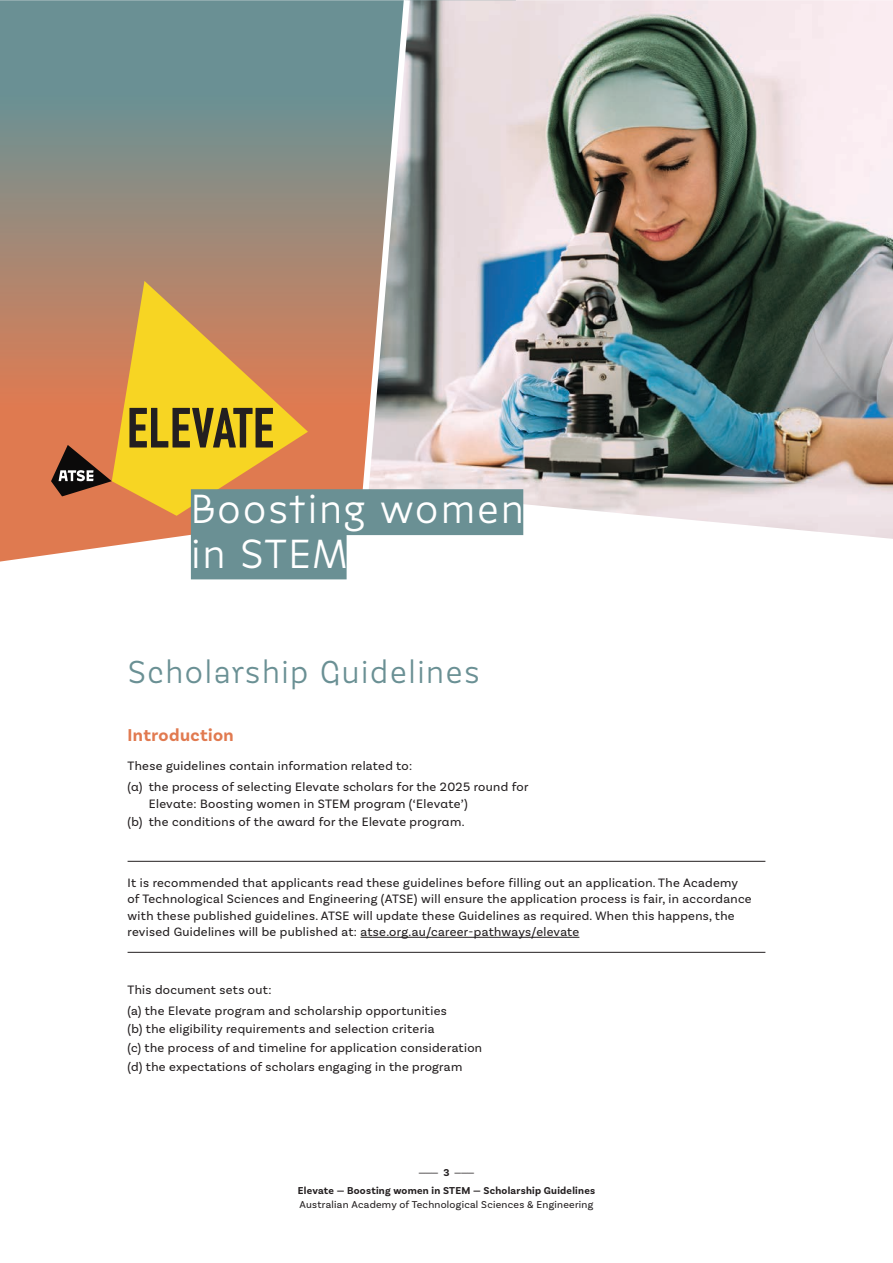
<style>
.page{position:relative;width:893px;height:1263px;background:#fff}
.page>*{position:absolute;margin:0;border:0;box-sizing:border-box;transform-origin:0 0}
.t1{font:40.35px/44.2px "Jaroslav";letter-spacing:.025em;color:#fff}
.t2{font:31.5px "Jaroslav";letter-spacing:.025em;color:#6a9094}
.t3{font:700 18px "Basic Sans Alt";letter-spacing:.025em;color:#e17a50}
.t4{font:12.75px/16.5px "Basic Sans";letter-spacing:.025em;color:#231f20}
.t5{font:12.75px/16.5px "Basic Sans Alt";letter-spacing:.025em;color:#231f20}
.t6{font:700 10.5px/17.7px "Basic Sans";letter-spacing:.025em;color:#231f20;text-align:center}
.t7{font:10.5px "Basic Sans";letter-spacing:.025em;color:#231f20}
.s1{font-weight:400}
</style>
<div class="page">
<svg style="left:0;top:0;width:364px;height:562px"></svg>
<hr style="left:128px;top:861px;width:637px;height:1px;background:#231f20">
<hr style="left:361px;top:937px;width:218px;height:1px;background:#231f20">
<hr style="left:128px;top:952px;width:637px;height:1px;background:#231f20">
<img style="left:364px;top:0;width:529px;height:539px">
<svg style="left:358px;top:0;width:55px;height:489px"></svg>
<svg style="left:51px;top:445px;width:61px;height:51px"></svg>
<svg style="left:112px;top:281px;width:196px;height:235px"></svg>
<svg style="left:129px;top:408px;width:144px;height:39px"></svg>
<div style="left:191px;top:489px;width:332px;height:46px;background:#6a9094"></div>
<div style="left:191px;top:533px;width:156px;height:46px;background:#6a9094"></div>
<h1 class="t1" style="left:191px;top:487px;width:335px">Boosting women in STEM</h1>
<h2 class="t2" style="left:128px;top:654px;width:354px">Scholarship Guidelines</h2>
<h3 class="t3" style="left:128px;top:724px;width:108px">Introduction</h3>
<p class="t4" style="left:128px;top:758px;width:286px">These guidelines contain information related to:</p>
<p class="t5" style="left:149px;top:779px;width:381px;text-indent:-21px">(a) the process of selecting Elevate scholars for the 2025 round for<br>Elevate: Boosting women in STEM program (‘Elevate’)</p>
<p class="t5" style="left:128px;top:814px;width:338px">(b) the conditions of the award for the Elevate program.</p>
<p class="t4" style="left:128px;top:874px;width:626px">It is recommended that applicants read these guidelines before filling out an application. The Academy of Technological Sciences and Engineering (ATSE) will ensure the application process is fair, in accordance with these published guidelines. ATSE will update these Guidelines as required. When this happens, the revised Guidelines will be published at: atse.org.au/career-pathways/elevate</p>
<p class="t4" style="left:128px;top:979px;width:321px;line-height:20.7px">This document sets out:<br>(a) the Elevate program and scholarship opportunities</p>
<p class="t4" style="left:128px;top:1020px;width:356px;line-height:18.6px">(b) the eligibility requirements and selection criteria<br>(c) the process of and timeline for application consideration (d) the expectations of scholars engaging in the program</p>
<p class="t6" style="left:298px;top:1164px;width:299px"><span class="s1">———</span> 3 <span class="s1">———<br></span>Elevate — Boosting women in STEM — Scholarship Guidelines</p>
<p class="t7" style="left:300px;top:1198px;width:295px">Australian Academy of Technological Sciences &amp; Engineering</p>
</div>
